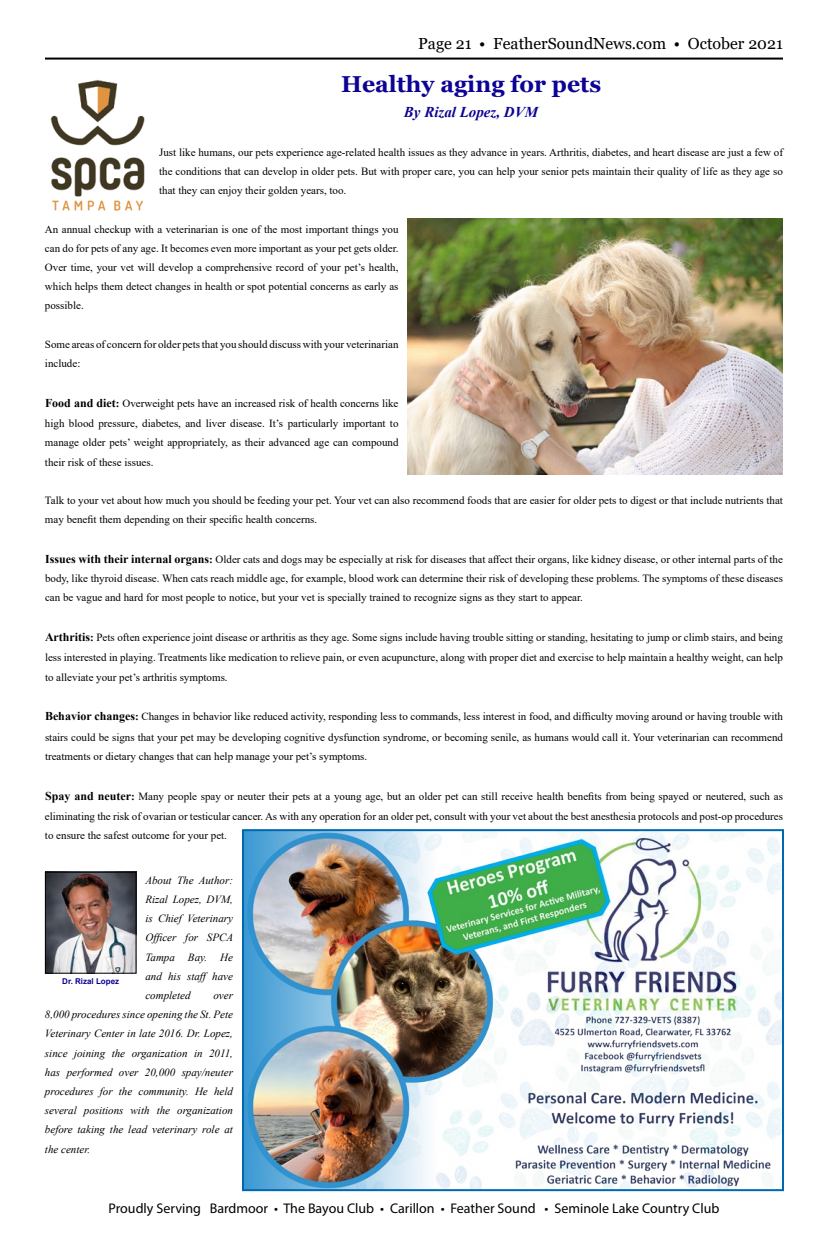
<style>
.page{position:relative;width:828px;height:1260px;background:#fff}
.page>*{position:absolute;margin:0;border:0;box-sizing:border-box;transform-origin:0 0}
.t1{font:700 23px "Georgia";color:#0c0294}
.t2{font:16px "Georgia";color:#000}
.t3{font:italic 700 15px "Times New Roman";color:#0c0294}
.t4{font:14px "Myriad Pro";color:#000}
.t5{font:11px/19.2px "Times New Roman";color:#000}
.t6{font:italic 11px/19.2px "Times New Roman";color:#000;text-align:justify}
.t7{font:700 8px "Arial";color:#0c0294}
.s1{font-weight:700;font-size:12px}
.s2{font-weight:700}
</style>
<div class="page">
<hr style="left:45px;top:58px;width:738px;height:2px;background:#000">
<img style="left:50px;top:79px;width:95px;height:132px">
<img style="left:408px;top:218px;width:375px;height:256px">
<img style="left:245px;top:832px;width:536px;height:356px">
<div style="left:242px;top:829px;width:542px;height:362px;border:2px solid #0067b1"></div>
<img style="left:47px;top:874px;width:87px;height:98px">
<div style="left:45px;top:872px;width:91px;height:102px;border:1px solid #000"></div>
<h2 class="t2" style="left:418px;top:33px;width:366px">Page 21 • FeatherSoundNews.com • October 2021</h2>
<h1 class="t1" style="left:341px;top:69px;width:262px">Healthy aging for pets</h1>
<h3 class="t3" style="left:404px;top:101px;width:136px">By Rizal Lopez, DVM</h3>
<p class="t5" style="left:159px;top:142px;width:625px;text-align:justify">Just like humans, our pets experience age-related health issues as they advance in years. Arthritis, diabetes, and heart disease are just a few of the conditions that can develop in older pets. But with proper care, you can help your senior pets maintain their quality of life as they age so that they can enjoy their golden years, too.</p>
<p class="t5" style="left:45px;top:219px;width:355px;text-align:justify">An annual checkup with a veterinarian is one of the most important things you can do for pets of any age. It becomes even more important as your pet gets older.<br>Over time, your vet will develop a comprehensive record of your pet’s health, which helps them detect changes in health or spot potential concerns as early as possible.</p>
<p class="t5" style="left:45px;top:334px;width:355px">Some areas of concern for older pets that you should discuss with your veterinarian include:</p>
<p class="t5" style="left:45px;top:392px;width:355px;line-height:20.4px"><span class="s1">Food and diet</span><span class="s2">:</span> Overweight pets have an increased risk of health concerns like high blood pressure, diabetes, and liver disease. It’s particularly important to</p>
<p class="t5" style="left:45px;top:433px;width:355px">manage older pets’ weight appropriately, as their advanced age can compound their risk of these issues.</p>
<p class="t5" style="left:45px;top:490px;width:739px">Talk to your vet about how much you should be feeding your pet. Your vet can also recommend foods that are easier for older pets to digest or that include nutrients that may benefit them depending on their specific health concerns.</p>
<p class="t5" style="left:45px;top:549px;width:740px;text-align:justify"><span class="s1">Issues with their internal organs</span><span class="s2">:</span> Older cats and dogs may be especially at risk for diseases that affect their organs, like kidney disease, or other internal parts of the body, like thyroid disease. When cats reach middle age, for example, blood work can determine their risk of developing these problems. The symptoms of these diseases can be vague and hard for most people to notice, but your vet is specially trained to recognize signs as they start to appear.</p>
<p class="t5" style="left:45px;top:627px;width:740px;line-height:20.4px"><span class="s1">Arthritis</span><span class="s2">:</span> Pets often experience joint disease or arthritis as they age. Some signs include having trouble sitting or standing, hesitating to jump or climb stairs, and being less interested in playing. Treatments like medication to relieve pain, or even acupuncture, along with proper diet and exercise to help maintain a healthy weight, can help</p>
<p class="t5" style="left:45px;top:667px;width:184px">to alleviate your pet’s arthritis symptoms.</p>
<p class="t5" style="left:45px;top:706px;width:740px;line-height:20.4px"><span class="s1">Behavior changes</span><span class="s2">:</span> Changes in behavior like reduced activity, responding less to commands, less interest in food, and difficulty moving around or having trouble with stairs could be signs that your pet may be developing cognitive dysfunction syndrome, or becoming senile, as humans would call it. Your veterinarian can recommend</p>
<p class="t5" style="left:45px;top:746px;width:324px">treatments or dietary changes that can help manage your pet’s symptoms.</p>
<p class="t5" style="left:45px;top:785px;width:740px;line-height:20.4px"><span class="s1">Spay and neuter</span><span class="s2">:</span> Many people spay or neuter their pets at a young age, but an older pet can still receive health benefits from being spayed or neutered, such as eliminating the risk of ovarian or testicular cancer. As with any operation for an older pet, consult with your vet about the best anesthesia protocols and post-op procedures</p>
<p class="t5" style="left:45px;top:826px;width:184px">to ensure the safest outcome for your pet.</p>
<p class="t6" style="left:145px;top:870px;width:89px">About The Author:<br>Rizal Lopez, DVM, is Chief Veterinary Officer for SPCA Tampa Bay. He and his staff have completed</p>
<p class="t7" style="left:62px;top:976px;width:58px">Dr. Rizal Lopez</p>
<p class="t6" style="left:45px;top:985px;width:190px;text-indent:168px">over 8,000 procedures since opening the St. Pete Veterinary Center in late 2016. Dr. Lopez, since joining the organization in 2011, has performed over 20,000 spay/neuter procedures for the community. He held several positions with the organization before taking the lead veterinary role at the center.</p>
<p class="t4" style="left:109px;top:1200px;width:612px">Proudly Serving Bardmoor • The Bayou Club • Carillon • Feather Sound • Seminole Lake Country Club</p>
</div>
